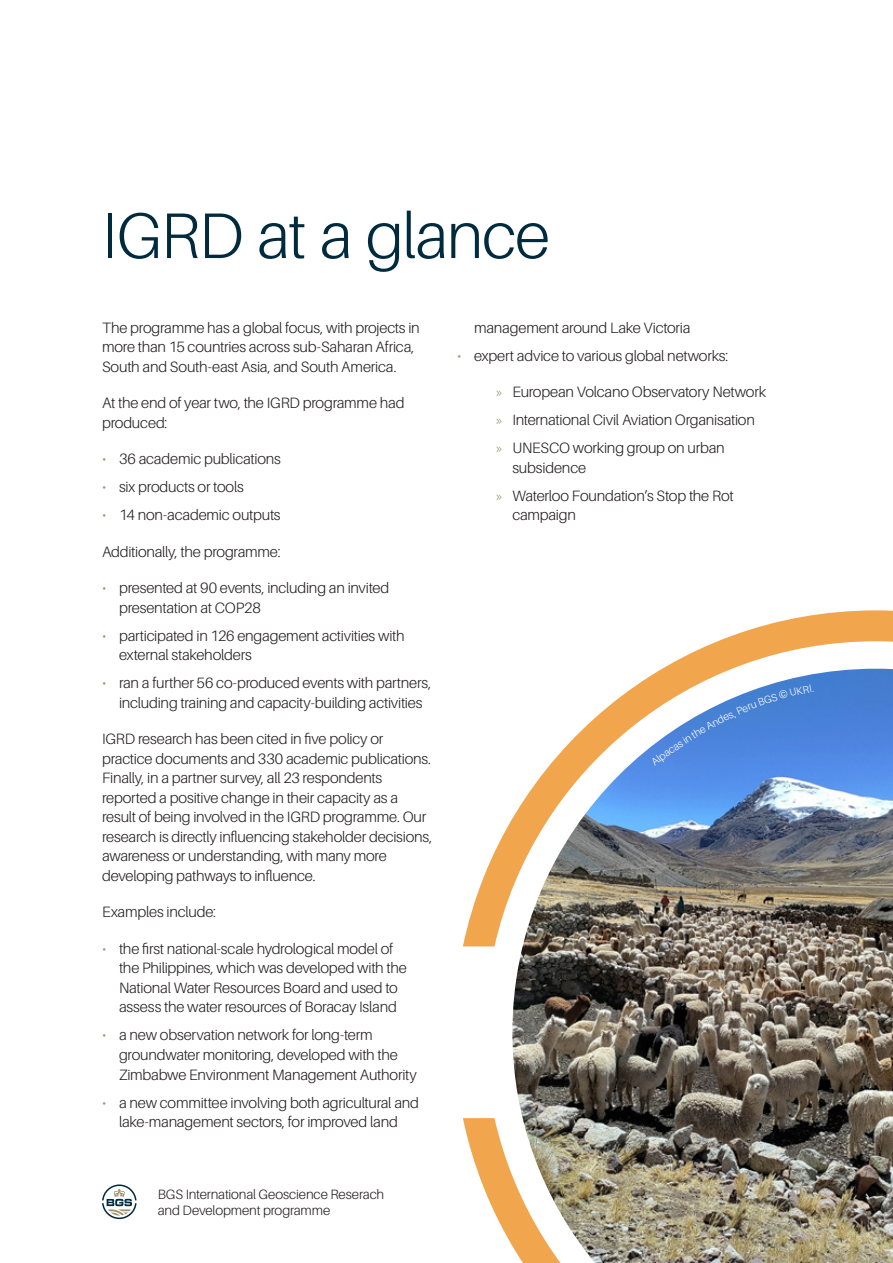
<style>
.page{position:relative;width:893px;height:1263px;background:#fff}
.page>*{position:absolute;margin:0;border:0;box-sizing:border-box;transform-origin:0 0}
.H3_Heading_-_Earth{font:300 64.5px "Aileron";letter-spacing:-.02em;color:#002b3e}
.Body_text_-_Black{font:300 15px/19.5px "Aileron";letter-spacing:-.015em;color:#231f20}
.t1{font:300 13.5px/16.5px "Aileron";letter-spacing:-.01em;color:#231f20}
.s1{color:#a19370}
</style>
<div class="page">
<svg style="left:102px;top:1184px;width:35px;height:35px"></svg>
<svg style="left:463px;top:610px;width:430px;height:336px"></svg>
<svg style="left:463px;top:1118px;width:49px;height:127px"></svg>
<img style="left:512px;top:669px;width:381px;height:594px">
<svg style="left:651px;top:685px;width:163px;height:81px"></svg>
<p class="H3_Heading_-_Earth" style="left:102px;top:200px;width:450px">IGRD at a glance</p>
<p class="Body_text_-_Black" style="left:102px;top:318px;width:319px">The programme has a global focus, with projects in more than 15 countries across sub-Saharan Africa,<br>South and South-east Asia, and South America.</p>
<p class="Body_text_-_Black" style="left:102px;top:394px;width:304px">At the end of year two, the IGRD programme had produced:</p>
<p class="Body_text_-_Black" style="left:102px;top:450px;width:180px"><span class="s1">•</span> 36 academic publications</p>
<p class="Body_text_-_Black" style="left:102px;top:478px;width:143px"><span class="s1">•</span> six products or tools</p>
<p class="Body_text_-_Black" style="left:102px;top:506px;width:180px"><span class="s1">•</span> 14 non-academic outputs</p>
<p class="Body_text_-_Black" style="left:102px;top:542px;width:180px">Additionally, the programme:</p>
<p class="Body_text_-_Black" style="left:119px;top:579px;width:272px;text-indent:-17px"><span class="s1">•</span> presented at 90 events, including an invited presentation at COP28</p>
<p class="Body_text_-_Black" style="left:119px;top:626px;width:287px;text-indent:-17px"><span class="s1">•</span> participated in 126 engagement activities with external stakeholders</p>
<p class="Body_text_-_Black" style="left:102px;top:674px;width:331px;text-align:center"><span class="s1">•</span> ran a further 56 co-produced events with partners, including training and capacity-building activities</p>
<p class="Body_text_-_Black" style="left:102px;top:730px;width:332px">IGRD research has been cited in five policy or practice documents and 330 academic publications.<br>Finally, in a partner survey, all 23 respondents reported a positive change in their capacity as a result of being involved in the IGRD programme. Our research is directly influencing stakeholder decisions, awareness or understanding, with many more developing pathways to influence.</p>
<p class="Body_text_-_Black" style="left:102px;top:903px;width:115px">Examples include:</p>
<p class="Body_text_-_Black" style="left:119px;top:939px;width:289px;text-indent:-17px"><span class="s1">•</span> the first national-scale hydrological model of the Philippines, which was developed with the National Water Resources Board and used to assess the water resources of Boracay Island</p>
<p class="Body_text_-_Black" style="left:119px;top:1026px;width:299px;text-indent:-17px"><span class="s1">•</span> a new observation network for long-term groundwater monitoring, developed with the<br>Zimbabwe Environment Management Authority</p>
<p class="Body_text_-_Black" style="left:102px;top:1093px;width:318px;text-align:center"><span class="s1">•</span> a new committee involving both agricultural and lake-management sectors, for improved land</p>
<p class="t1" style="left:158px;top:1186px;width:228px">BGS International Geoscience Reserach and Development programme</p>
<p class="Body_text_-_Black" style="left:474px;top:318px;width:218px">management around Lake Victoria</p>
<p class="Body_text_-_Black" style="left:457px;top:346px;width:273px"><span class="s1">•</span> expert advice to various global networks:</p>
<p class="Body_text_-_Black" style="left:495px;top:383px;width:272px"><span class="s1">»</span> European Volcano Observatory Network</p>
<p class="Body_text_-_Black" style="left:495px;top:411px;width:261px"><span class="s1">»</span> International Civil Aviation Organisation</p>
<p class="Body_text_-_Black" style="left:512px;top:439px;width:214px;text-indent:-17px"><span class="s1">»</span> UNESCO working group on urban subsidence</p>
<p class="Body_text_-_Black" style="left:512px;top:486px;width:223px;text-indent:-17px"><span class="s1">»</span> Waterloo Foundation’s Stop the Rot campaign</p>
</div>
